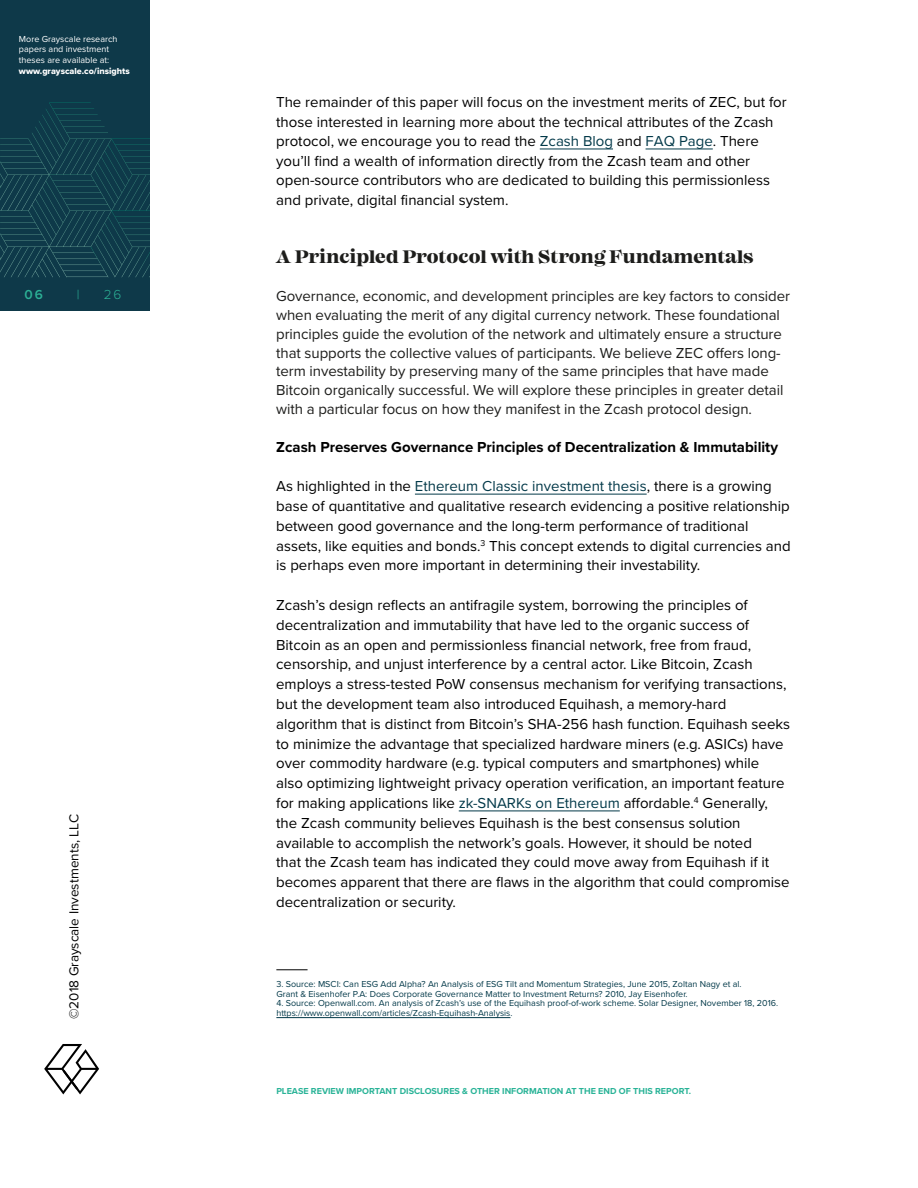
<style>
.page{position:relative;width:918px;height:1188px;background:#fff}
.page>*{position:absolute;margin:0;border:0;box-sizing:border-box;transform-origin:0 0}
.t1{font:800 18px "Mackay";color:#1d1d1b}
.t2{font:15px/19.8px "Proxima Nova";color:#000}
.t3{font:15px/18.8px "Proxima Nova";letter-spacing:-.005em;color:#1d1d1b}
.t4{font:700 15px "Proxima Nova";color:#000}
.t5{font:13.5px "Proxima Nova";color:#000}
.t6{font:300 13.5px "Proxima Nova";color:#2cb196}
.t7{font:600 13.5px "Proxima Nova";color:#2cb196}
.t8{font:9px/9.8px "Proxima Nova";color:#033949}
.t9{font:700 9px "Proxima Nova";color:#29b397}
.t10{font:9px/10.8px "Proxima Nova";color:#fff}
.t11{font:9px "Proxima Nova Extrabld";color:#fff}
.s1{color:#033949}
</style>
<div class="page">
<div style="left:0;top:0;width:150px;height:310px;background:#0e3949"></div>
<svg style="left:0;top:103px;width:150px;height:174px"></svg>
<svg style="left:44px;top:1044px;width:55px;height:50px"></svg>
<hr style="left:459px;top:811px;width:161px;height:1px;background:#033949">
<hr style="left:415px;top:494px;width:232px;height:1px;background:#033949">
<hr style="left:646px;top:149px;width:67px;height:1px;background:#033949">
<hr style="left:540px;top:149px;width:73px;height:1px;background:#033949">
<hr style="left:276px;top:1017px;width:234px;height:1px;background:#033949">
<hr style="left:276px;top:969px;width:32px;height:1px;background:#000">
<p class="t10" style="left:19px;top:33px;width:100px">More Grayscale research papers and investment theses are available at:</p>
<p class="t11" style="left:19px;top:64px;width:112px">www.grayscale.co/insights</p>
<p class="t7" style="left:25px;top:284px;width:20px">06</p>
<p class="t6" style="left:77px;top:284px;width:4px">|</p>
<p class="t6" style="left:104px;top:284px;width:19px">26</p>
<p class="t5" style="left:64px;top:1019px;width:206px;rotate:-90deg">©2018 Grayscale Investments, LLC</p>
<p class="t2" style="left:276px;top:92px;width:512px">The remainder of this paper will focus on the investment merits of ZEC, but for those interested in learning more about the technical attributes of the Zcash protocol, we encourage you to read the <span class="s1">Zcash Blog</span> and <span class="s1">FAQ Page</span>. There you’ll find a wealth of information directly from the Zcash team and other open-source contributors who are dedicated to building this permissionless and private, digital financial system.</p>
<p class="t1" style="left:276px;top:245px;width:479px">A Principled Protocol with Strong Fundamentals</p>
<p class="t3" style="left:276px;top:286px;width:515px">Governance, economic, and development principles are key factors to consider when evaluating the merit of any digital currency network. These foundational principles guide the evolution of the network and ultimately ensure a structure that supports the collective values of participants. We believe ZEC offers long&shy;term investability by preserving many of the same principles that have made Bitcoin organically successful. We will explore these principles in greater detail with a particular focus on how they manifest in the Zcash protocol design.</p>
<p class="t4" style="left:276px;top:436px;width:503px">Zcash Preserves Governance Principles of Decentralization &amp; Immutability</p>
<p class="t2" style="left:276px;top:476px;width:516px">As highlighted in the <span class="s1">Ethereum Classic investment thesis</span>, there is a growing base of quantitative and qualitative research evidencing a positive relationship between good governance and the long-term performance of traditional assets, like equities and bonds.<sup>3</sup> This concept extends to digital currencies and is perhaps even more important in determining their investability.</p>
<p class="t2" style="left:276px;top:594px;width:515px">Zcash’s design reflects an antifragile system, borrowing the principles of decentralization and immutability that have led to the organic success of Bitcoin as an open and permissionless financial network, free from fraud, censorship, and unjust interference by a central actor. Like Bitcoin, Zcash employs a stress-tested PoW consensus mechanism for verifying transactions, but the development team also introduced Equihash, a memory-hard algorithm that is distinct from Bitcoin’s SHA-256 hash function. Equihash seeks to minimize the advantage that specialized hardware miners (e.g. ASICs) have over commodity hardware (e.g. typical computers and smartphones) while<br>also optimizing lightweight privacy operation verification, an important feature for making applications like <span class="s1">zk-SNARKs on Ethereum</span> affordable.<sup>4</sup> Generally, the Zcash community believes Equihash is the best consensus solution available to accomplish the network’s goals. However, it should be noted<br>that the Zcash team has indicated they could move away from Equihash if it becomes apparent that there are flaws in the algorithm that could compromise decentralization or security.</p>
<p class="t8" style="left:276px;top:979px;width:467px">3. Source: MSCI: Can ESG Add Alpha? An Analysis of ESG Tilt and Momentum Strategies, June 2015, Zoltan Nagy et al.<br>Grant &amp; Eisenhofer P.A: Does Corporate Governance Matter to Investment Returns? 2010, Jay Eisenhofer.</p>
<p class="t8" style="left:276px;top:998px;width:503px">4. Source: Openwall.com. An analysis of Zcash’s use of the Equihash proof-of-work scheme. Solar Designer, November 18, 2016. https://www.openwall.com/articles/Zcash-Equihash-Analysis.</p>
<p class="t9" style="left:276px;top:1084px;width:416px">PLEASE REVIEW IMPORTANT DISCLOSURES &amp; OTHER INFORMATION AT THE END OF THIS REPORT.</p>
</div>
